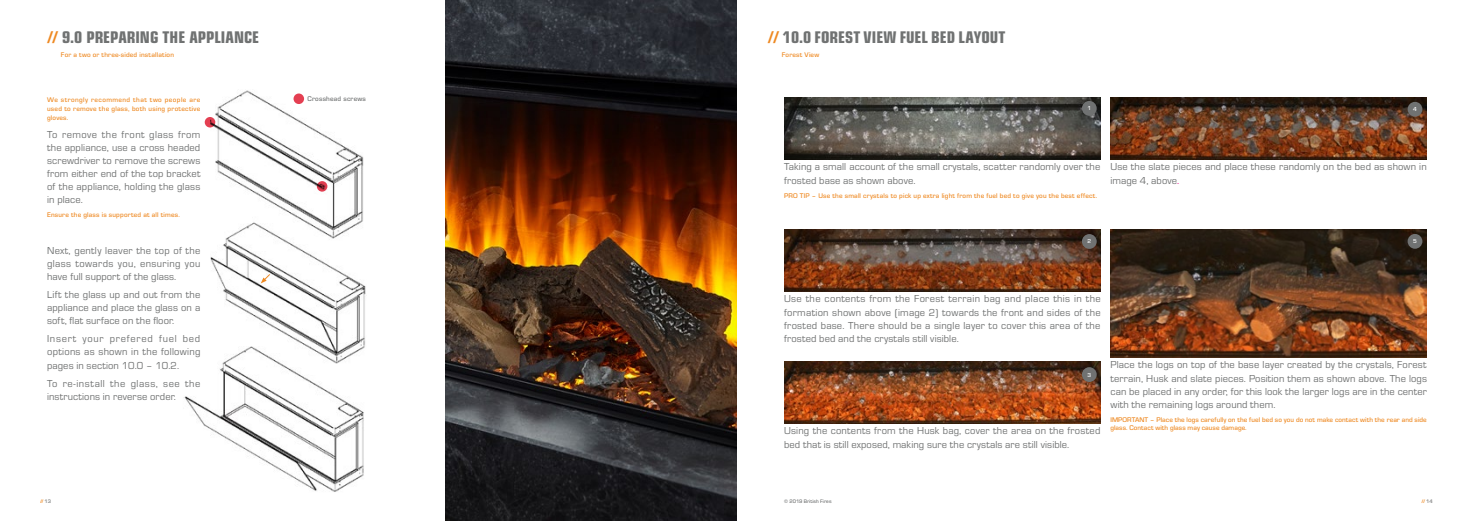
<style>
.page{position:relative;width:1474px;height:521px;background:#fff}
.page>*{position:absolute;margin:0;border:0;box-sizing:border-box;transform-origin:0 0}
.t1{font:17.5px "Eurostile Con Hea";color:#707272}
.t2{font:10.5px/13.1px "Eurostile";letter-spacing:.01em;color:#707272;text-align:justify}
.t3{font:500 7px/8.8px "Eurostile";letter-spacing:.03em;color:#ee8922}
.t4{font:500 7px/8.8px "Eurostile";letter-spacing:.01em;color:#ee8922}
.t5{font:500 7px "Eurostile";letter-spacing:.06em;color:#ee8922}
.t6{font:500 7px "Eurostile";letter-spacing:.03em;color:#707272}
.t7{font:500 5.95px "Eurostile";color:#fff}
.t8{font:500 5.25px "Eurostile";letter-spacing:.01em;color:#707272}
.t9{font:5.25px "Eurostile Con Hea";color:#ee8922}
.s1{color:#ee8922}
.s2{color:#ec008c}
.s3{font-family:"Eurostile";font-weight:500;color:#707272}
</style>
<div class="page">
<img style="left:210px;top:240px;width:156px;height:100px">
<svg style="left:261px;top:273px;width:10px;height:10px"></svg>
<img style="left:184px;top:340px;width:181px;height:152px">
<img style="left:210px;top:90px;width:154px;height:150px">
<div style="left:293px;top:93px;width:11px;height:11px;background:#e43f52;border-radius:50%"></div>
<svg style="left:205px;top:117px;width:10px;height:10px"></svg>
<svg style="left:317px;top:181px;width:10px;height:11px"></svg>
<img style="left:784px;top:97px;width:316px;height:62px">
<img style="left:784px;top:229px;width:316px;height:62px">
<div style="left:1081px;top:101px;width:15px;height:15px;background:#707272;border-radius:50%"></div>
<div style="left:1081px;top:234px;width:15px;height:15px;background:#707272;border-radius:50%"></div>
<img style="left:784px;top:361px;width:316px;height:62px">
<div style="left:1081px;top:367px;width:15px;height:15px;background:#707272;border-radius:50%"></div>
<img style="left:1110px;top:97px;width:316px;height:62px">
<img style="left:1110px;top:229px;width:316px;height:128px">
<div style="left:1407px;top:234px;width:15px;height:15px;background:#707272;border-radius:50%"></div>
<div style="left:1407px;top:102px;width:15px;height:15px;background:#707272;border-radius:50%"></div>
<img style="left:445px;top:0;width:292px;height:521px">
<h1 class="t1" style="left:48px;top:25px;width:213px"><span class="s1">//</span> 9.0 PREPARING THE APPLIANCE</h1>
<p class="t3" style="left:61px;top:50px;width:115px">For a two or three-sided installation</p>
<p class="t5" style="left:47px;top:95px;width:155px">We strongly recommend that two people are</p>
<p class="t6" style="left:307px;top:94px;width:60px">Crosshead screws</p>
<p class="t3" style="left:47px;top:104px;width:155px">used to remove the glass, both using protective gloves.</p>
<p class="t2" style="left:47px;top:127px;width:155px">To remove the front glass from the appliance, use a cross headed screwdriver to remove the screws from either end of the top bracket of the appliance, holding the glass in place.</p>
<p class="t3" style="left:47px;top:210px;width:134px">Ensure the glass is supported at all times.</p>
<p class="t2" style="left:47px;top:243px;width:155px">Next, gently leaver the top of the glass towards you, ensuring you have full support of the glass.</p>
<p class="t2" style="left:47px;top:287px;width:155px">Lift the glass up and out from the appliance and place the glass on a soft, flat surface on the floor.</p>
<p class="t2" style="left:47px;top:332px;width:155px">Insert your prefered fuel bed options as shown in the following pages in section 10.0 – 10.2.</p>
<p class="t2" style="left:47px;top:376px;width:155px">To re-install the glass, see the instructions in reverse order.</p>
<h1 class="t1" style="left:768px;top:25px;width:238px"><span class="s1">//</span> 10.0 FOREST VIEW FUEL BED LAYOUT</h1>
<p class="t3" style="left:781px;top:50px;width:39px">Forest View</p>
<p class="t7" style="left:1087px;top:104px;width:5px">1</p>
<p class="t7" style="left:1412px;top:105px;width:5px">4</p>
<p class="t2" style="left:784px;top:160px;width:318px">Taking a small account of the small crystals, scatter randomly over the frosted base as shown above.</p>
<p class="t3" style="left:784px;top:191px;width:314px">PRO TIP – Use the small crystals to pick up extra light from the fuel bed to give you the best effect.</p>
<p class="t2" style="left:1110px;top:160px;width:318px">Use the slate pieces and place these randomly on the bed as shown in image 4, above<span class="s2">.</span></p>
<p class="t7" style="left:1087px;top:237px;width:5px">2</p>
<p class="t7" style="left:1412px;top:237px;width:5px">5</p>
<p class="t2" style="left:784px;top:292px;width:318px">Use the contents from the Forest terrain bag and place this in the formation shown above (image 2) towards the front and sides of the frosted base. There should be a single layer to cover this area of the frosted bed and the crystals still visible.</p>
<p class="t7" style="left:1087px;top:370px;width:5px">3</p>
<p class="t2" style="left:1110px;top:358px;width:318px">Place the logs on top of the base layer created by the crystals, Forest terrain, Husk and slate pieces. Position them as shown above. The logs can be placed in any order, for this look the larger logs are in the center with the remaining logs around them.</p>
<p class="t4" style="left:1110px;top:414px;width:318px">IMPORTANT – Place the logs carefully on the fuel bed so you do not make contact with the rear and side glass. Contact with glass may cause damage.</p>
<p class="t2" style="left:784px;top:424px;width:318px">Using the contents from the Husk bag, cover the area on the frosted bed that is still exposed, making sure the crystals are still visible.</p>
<p class="t9" style="left:40px;top:497px;width:12px">// <span class="s3">13</span></p>
<p class="t8" style="left:784px;top:497px;width:49px">© 2019 British Fires</p>
<p class="t9" style="left:1421px;top:497px;width:12px">// <span class="s3">14</span></p>
</div>
